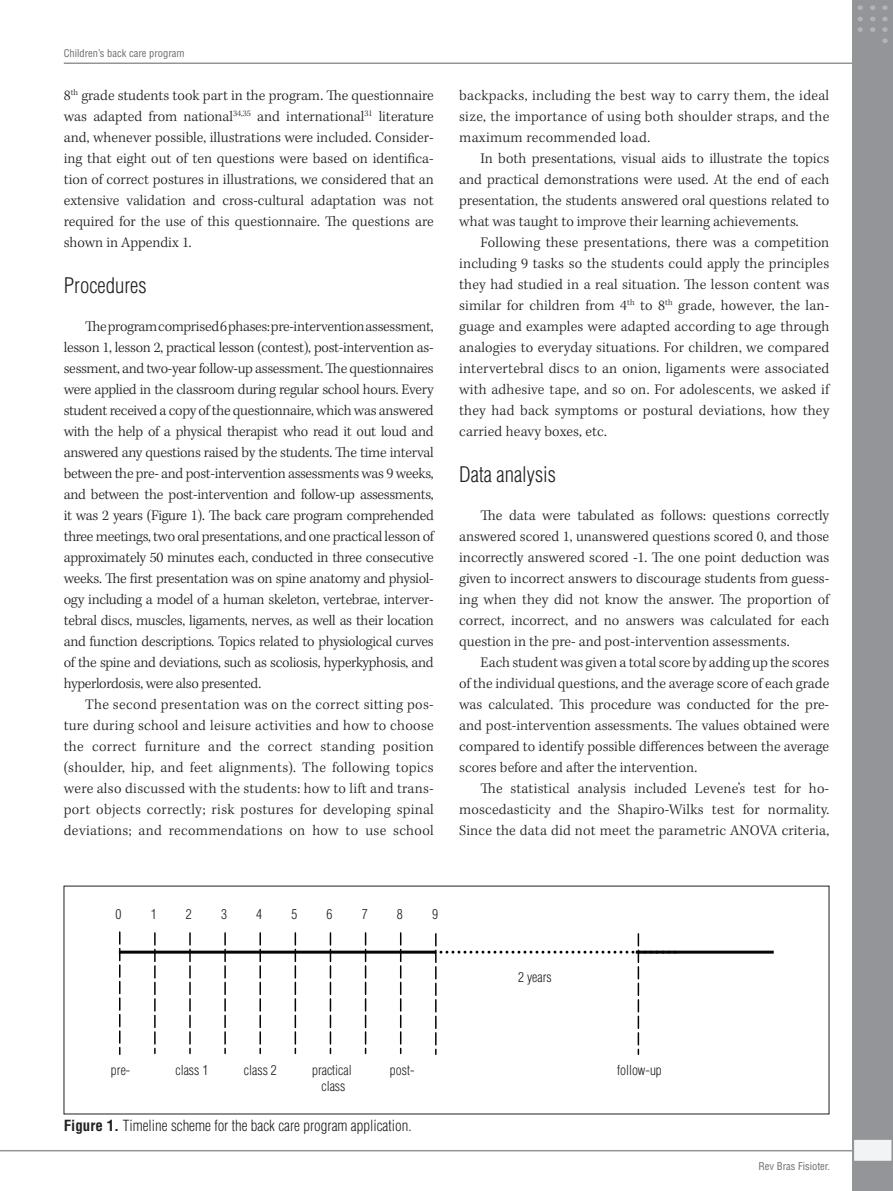
<style>
.page{position:relative;width:893px;height:1191px;background:#fff}
.page>*{position:absolute;margin:0;border:0;box-sizing:border-box;transform-origin:0 0}
.t1{font:300 condensed 21px "Helvetica LT Std";color:#231f20}
.t2{font:300 15px/21px "Kepler Std";letter-spacing:.005em;color:#231f20;text-align:justify}
.t3{font:300 condensed 15px "Helvetica LT Std";color:#231f20}
.t4{font:300 condensed 13.5px/16.2px "Helvetica LT Std";color:#231f20;text-align:center}
.t5{font:condensed 10.5px "Helvetica LT Std";color:#6c6d70}
.s1{font-weight:700}
</style>
<div class="page">
<hr style="left:119px;top:950px;width:316px;height:3px;background:#050504">
<svg style="left:119px;top:932px;width:2px;height:122px"></svg>
<svg style="left:400px;top:933px;width:1px;height:120px"></svg>
<svg style="left:365px;top:933px;width:1px;height:120px"></svg>
<svg style="left:330px;top:933px;width:1px;height:120px"></svg>
<svg style="left:295px;top:933px;width:1px;height:120px"></svg>
<svg style="left:259px;top:933px;width:2px;height:120px"></svg>
<svg style="left:224px;top:933px;width:2px;height:120px"></svg>
<svg style="left:189px;top:933px;width:2px;height:120px"></svg>
<svg style="left:154px;top:933px;width:2px;height:120px"></svg>
<hr style="left:636px;top:950px;width:138px;height:3px;background:#050504">
<svg style="left:435px;top:933px;width:244px;height:121px"></svg>
<hr style="left:0;top:1150px;width:879px;height:1px;background:#939598">
<hr style="left:64px;top:62px;width:810px;height:2px;background:#939598">
<div style="left:853px;top:0;width:40px;height:1191px;background:#939598"></div>
<svg style="left:857px;top:27px;width:6px;height:5px"></svg>
<svg style="left:857px;top:17px;width:6px;height:4px"></svg>
<svg style="left:857px;top:5px;width:6px;height:5px"></svg>
<svg style="left:870px;top:27px;width:5px;height:5px"></svg>
<svg style="left:870px;top:17px;width:5px;height:4px"></svg>
<svg style="left:870px;top:5px;width:5px;height:5px"></svg>
<svg style="left:882px;top:27px;width:6px;height:5px"></svg>
<svg style="left:882px;top:38px;width:6px;height:5px"></svg>
<svg style="left:882px;top:17px;width:6px;height:4px"></svg>
<svg style="left:882px;top:5px;width:6px;height:5px"></svg>
<div style="left:853px;top:1139px;width:39px;height:22px;background:#f2f3f4"></div>
<div style="left:853px;top:1138px;width:40px;height:24px;border:2px solid #939598"></div>
<p class="t5" style="left:64px;top:46px;width:122px">Children’s back care program</p>
<p class="t2" style="left:64px;top:85px;width:371px">8<sup>th</sup> grade students took part in the program. The questionnaire was adapted from national<sup>34,35</sup> and international<sup>31</sup> literature and, whenever possible, illustrations were included. Consider&shy;ing that eight out of ten questions were based on identifica&shy;tion of correct postures in illustrations, we considered that an extensive validation and cross-cultural adaptation was not required for the use of this questionnaire. The questions are shown in Appendix 1.</p>
<h1 class="t1" style="left:64px;top:273px;width:84px">Procedures</h1>
<p class="t2" style="left:64px;top:316px;width:371px;text-indent:21px">The program comprised 6 phases: pre-intervention assessment, lesson 1, lesson 2, practical lesson (contest), post-intervention as&shy;sessment, and two-year follow-up assessment. The questionnaires were applied in the classroom during regular school hours. Every student received a copy of the questionnaire, which was answered with the help of a physical therapist who read it out loud and answered any questions raised by the students. The time interval between the pre- and post-intervention assessments was 9 weeks, and between the post-intervention and follow-up assessments, it was 2 years (Figure 1). The back care program comprehended three meetings, two oral presentations, and one practical lesson of approximately 50 minutes each, conducted in three consecutive weeks. The first presentation was on spine anatomy and physiol&shy;ogy including a model of a human skeleton, vertebrae, interver&shy;tebral discs, muscles, ligaments, nerves, as well as their location and function descriptions. Topics related to physiological curves of the spine and deviations, such as scoliosis, hyperkyphosis, and hyperlordosis, were also presented.</p>
<p class="t2" style="left:64px;top:694px;width:371px;text-indent:21px">The second presentation was on the correct sitting pos&shy;ture during school and leisure activities and how to choose the correct furniture and the correct standing position (shoulder, hip, and feet alignments). The following topics were also discussed with the students: how to lift and trans&shy;port objects correctly; risk postures for developing spinal deviations; and recommendations on how to use school</p>
<p class="t2" style="left:459px;top:85px;width:371px">backpacks, including the best way to carry them, the ideal size, the importance of using both shoulder straps, and the maximum recommended load.</p>
<p class="t2" style="left:459px;top:148px;width:371px;text-indent:21px">In both presentations, visual aids to illustrate the topics and practical demonstrations were used. At the end of each presentation, the students answered oral questions related to what was taught to improve their learning achievements.</p>
<p class="t2" style="left:459px;top:232px;width:371px;text-indent:21px">Following these presentations, there was a competition including 9 tasks so the students could apply the principles they had studied in a real situation. The lesson content was similar for children from 4<sup>th</sup> to 8<sup>th</sup> grade, however, the lan&shy;guage and examples were adapted according to age through analogies to everyday situations. For children, we compared intervertebral discs to an onion, ligaments were associated with adhesive tape, and so on. For adolescents, we asked if they had back symptoms or postural deviations, how they carried heavy boxes, etc.</p>
<h1 class="t1" style="left:459px;top:462px;width:98px">Data analysis</h1>
<p class="t2" style="left:459px;top:505px;width:371px;text-indent:21px">The data were tabulated as follows: questions correctly answered scored 1, unanswered questions scored 0, and those incorrectly answered scored -1. The one point deduction was given to incorrect answers to discourage students from guess&shy;ing when they did not know the answer. The proportion of correct, incorrect, and no answers was calculated for each question in the pre- and post-intervention assessments.</p>
<p class="t2" style="left:459px;top:652px;width:371px;text-indent:21px">Each student was given a total score by adding up the scores of the individual questions, and the average score of each grade was calculated. This procedure was conducted for the pre&shy;and post-intervention assessments. The values obtained were compared to identify possible differences between the average scores before and after the intervention.</p>
<p class="t2" style="left:459px;top:778px;width:371px;text-indent:21px">The statistical analysis included Levene’s test for ho&shy;moscedasticity and the Shapiro-Wilks test for normality.<br>Since the data did not meet the parametric ANOVA criteria,</p>
<p class="t4" style="left:116px;top:906px;width:7px">0</p>
<p class="t4" style="left:151px;top:906px;width:7px">1</p>
<p class="t4" style="left:186px;top:906px;width:7px">2</p>
<p class="t4" style="left:221px;top:906px;width:7px">3</p>
<p class="t4" style="left:256px;top:906px;width:7px">4</p>
<p class="t4" style="left:291px;top:906px;width:7px">5</p>
<p class="t4" style="left:327px;top:906px;width:7px">6</p>
<p class="t4" style="left:362px;top:906px;width:7px">7</p>
<p class="t4" style="left:397px;top:906px;width:7px">8</p>
<p class="t4" style="left:432px;top:906px;width:7px">9</p>
<p class="t4" style="left:518px;top:969px;width:35px">2 years</p>
<p class="t4" style="left:111px;top:1061px;width:21px">pre-</p>
<p class="t4" style="left:175px;top:1061px;width:34px">class 1</p>
<p class="t4" style="left:244px;top:1061px;width:34px">class 2</p>
<p class="t4" style="left:312px;top:1061px;width:41px">practical class</p>
<p class="t4" style="left:390px;top:1061px;width:26px">post-</p>
<p class="t3" style="left:64px;top:1116px;width:349px"><span class="s1">Figure 1.</span> Timeline scheme for the back care program application.</p>
<p class="t4" style="left:617px;top:1061px;width:46px">follow-up</p>
<p class="t5" style="left:758px;top:1160px;width:73px">Rev Bras Fisioter.</p>
</div>
